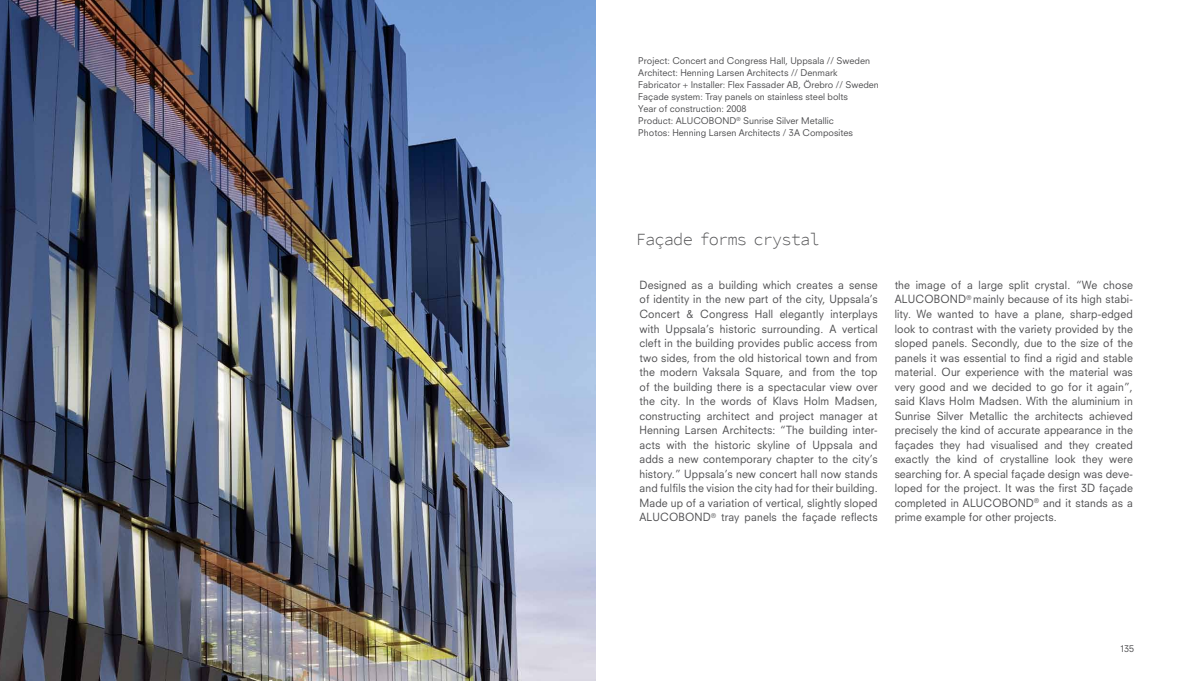
<style>
.page{position:relative;width:1191px;height:681px;background:#fff}
.page>*{position:absolute;margin:0;border:0;box-sizing:border-box;transform-origin:0 0}
.t1{font:300 17px "Source Code Pro";letter-spacing:-.05em;color:#4d4d4f}
.t2{font:11px/14.5px "Neuzeit SLT Std";letter-spacing:.015em;color:#4d4d4f;text-align:justify;scale:.95 1}
.t3{font:9px/12px "Neuzeit SLT Std";color:#4d4d4f}
.t4{font:9px "Neuzeit SLT Std";color:#4d4d4f}
</style>
<div class="page">
<img style="left:0;top:0;width:595px;height:680px">
<p class="t3" style="left:638px;top:54px;width:242px">Project: Concert and Congress Hall, Uppsala // Sweden Architect: Henning Larsen Architects // Denmark Fabricator + Installer: Flex Fassader AB, Örebro // Sweden Façade system: Tray panels on stainless steel bolts<br>Year of construction: 2008<br>Product: ALUCOBOND<sup>®</sup> Sunrise Silver Metallic<br>Photos: Henning Larsen Architects / 3A Composites</p>
<h1 class="t1" style="left:636px;top:227px;width:185px">Façade forms crystal</h1>
<p class="t2" style="left:639px;top:277px;width:252px">Designed as a building which creates a sense of identity in the new part of the city, Uppsala’s Concert &amp; Congress Hall elegantly interplays with Uppsala’s historic surrounding. A vertical cleft in the building provides public access from two sides, from the old historical town and from the modern Vaksala Square, and from the top of the building there is a spectacular view over the city. In the words of Klavs Holm Madsen, constructing architect and project manager at Henning Larsen Architects: “The building inter&shy;acts with the historic skyline of Uppsala and adds a new contemporary chapter to the city’s history.” Uppsala’s new concert hall now stands and fulfils the vision the city had for their building.<br>Made up of a variation of vertical, slightly sloped ALUCOBOND<sup>®</sup> tray panels the façade reflects</p>
<p class="t2" style="left:894px;top:277px;width:252px">the image of a large split crystal. “We chose ALUCOBOND<sup>®</sup> mainly because of its high stabi&shy;lity. We wanted to have a plane, sharp-edged look to contrast with the variety provided by the sloped panels. Secondly, due to the size of the panels it was essential to find a rigid and stable material. Our experience with the material was very good and we decided to go for it again”, said Klavs Holm Madsen. With the aluminium in Sunrise Silver Metallic the architects achieved precisely the kind of accurate appearance in the façades they had visualised and they created exactly the kind of crystalline look they were searching for. A special façade design was deve&shy;loped for the project. It was the first 3D façade completed in ALUCOBOND<sup>®</sup> and it stands as a prime example for other projects.</p>
<p class="t4" style="left:1119px;top:642px;width:16px">135</p>
</div>
